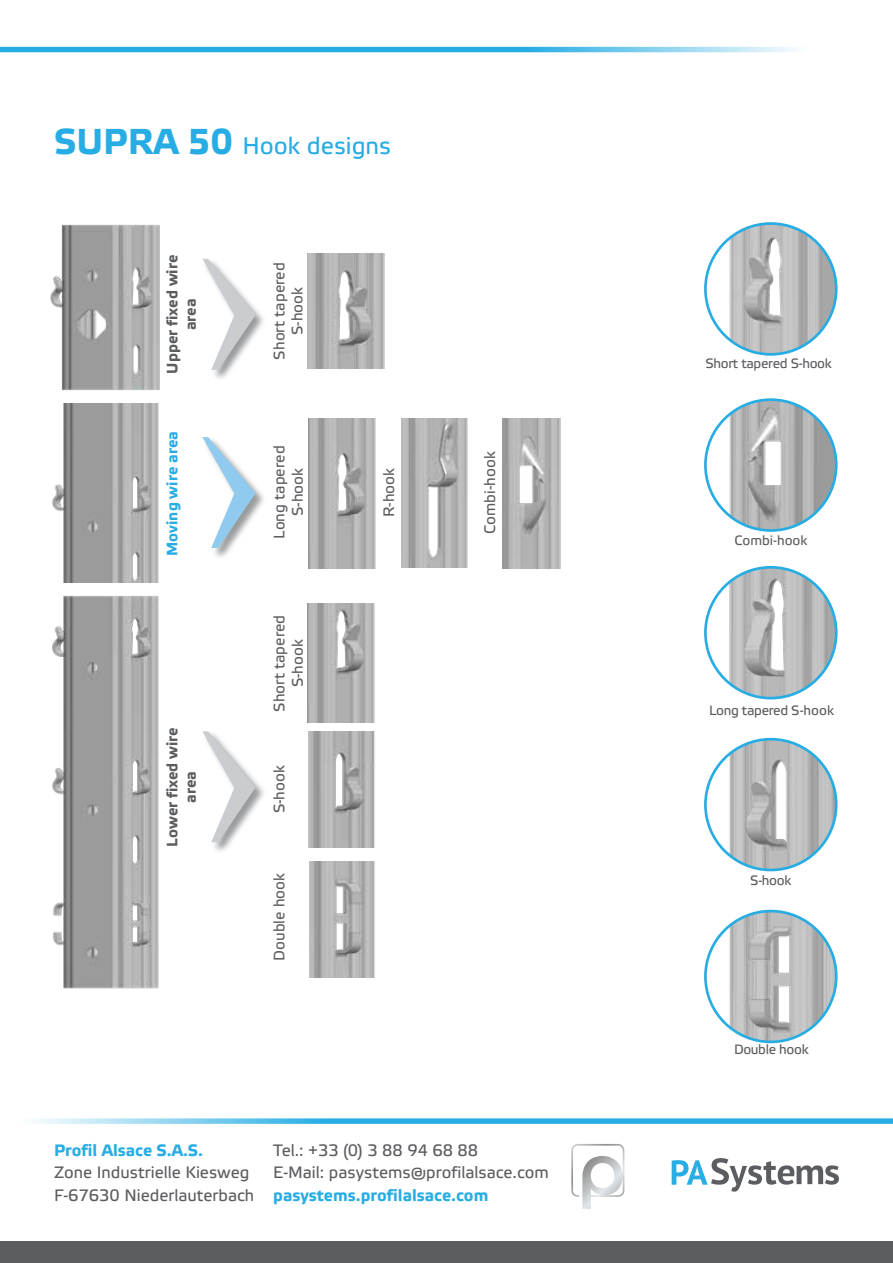
<style>
.page{position:relative;width:893px;height:1263px;background:#fff}
.page>*{position:absolute;margin:0;border:0;box-sizing:border-box;transform-origin:0 0}
.t1{font:24px "Etelka Text Pro";color:#27ade4}
.t2{font:16.5px/22.5px "Etelka Text Pro";color:#5b5d60}
.t3{font:700 16.5px "Etelka Text Pro";color:#27ade4}
.t4{font:15.15px/18.1px "Etelka Text Pro";color:#5b5d60;text-align:center}
.t5{font:700 15.15px/18.1px "Etelka Text Pro";color:#5b5d60;text-align:center}
.t6{font:700 15.15px "Etelka Text Pro";color:#27ade4}
.t7{font:13.5px "Etelka Text Pro";letter-spacing:-.025em;color:#5b5d60}
.t8{font:13.5px "Etelka Text Pro";color:#5b5d60}
.s1{font-weight:700;font-size:36px}
</style>
<div class="page">
<div style="left:0;top:1241px;width:893px;height:22px;background:#5b5d60"></div>
<svg style="left:0;top:47px;width:798px;height:5px;background:#4abae8"></svg>
<img style="left:724px;top:224px;width:111px;height:130px">
<div style="left:704px;top:222px;width:134px;height:134px;border:3px solid #27ade4;border-radius:50%"></div>
<img style="left:721px;top:739px;width:115px;height:131px">
<div style="left:704px;top:738px;width:134px;height:133px;border:3px solid #27ade4;border-radius:50%"></div>
<img style="left:723px;top:567px;width:113px;height:131px">
<div style="left:704px;top:566px;width:134px;height:133px;border:3px solid #27ade4;border-radius:50%"></div>
<svg style="left:705px;top:911px;width:131px;height:131px"></svg>
<img style="left:719px;top:911px;width:117px;height:131px">
<div style="left:704px;top:910px;width:134px;height:133px;border:3px solid #27ade4;border-radius:50%"></div>
<img style="left:723px;top:400px;width:112px;height:130px">
<div style="left:704px;top:398px;width:134px;height:134px;border:3px solid #27ade4;border-radius:50%"></div>
<div style="left:202px;top:258px;width:64px;height:123px;background:#5b5d60;opacity:.62"></div>
<svg style="left:202px;top:259px;width:54px;height:111px"></svg>
<div style="left:202px;top:730px;width:64px;height:124px;background:#5b5d60;opacity:.62"></div>
<svg style="left:202px;top:731px;width:54px;height:111px"></svg>
<div style="left:202px;top:436px;width:64px;height:123px;background:#5b5d60;opacity:.62"></div>
<svg style="left:202px;top:437px;width:54px;height:111px"></svg>
<img style="left:50px;top:224px;width:110px;height:166px">
<img style="left:52px;top:404px;width:107px;height:178px">
<img style="left:52px;top:595px;width:107px;height:394px">
<img style="left:401px;top:419px;width:67px;height:149px">
<img style="left:309px;top:419px;width:67px;height:149px">
<img style="left:503px;top:419px;width:58px;height:149px">
<img style="left:308px;top:253px;width:77px;height:116px">
<img style="left:308px;top:731px;width:67px;height:116px">
<svg style="left:33px;top:1118px;width:860px;height:6px;background:#5ac0ea"></svg>
<img style="left:308px;top:604px;width:67px;height:118px">
<img style="left:309px;top:861px;width:66px;height:116px">
<img style="left:571px;top:1144px;width:53px;height:65px">
<svg style="left:672px;top:1158px;width:167px;height:33px"></svg>
<h1 class="t1" style="left:54px;top:132px;width:339px"><span class="s1">SUPRA 50</span> Hook designs</h1>
<p class="t5" style="left:164px;top:374px;width:120px;rotate:-90deg">Upper fixed wire area</p>
<p class="t6" style="left:164px;top:556px;width:126px;rotate:-90deg">Moving wire area</p>
<p class="t5" style="left:164px;top:846px;width:121px;rotate:-90deg">Lower fixed wire area</p>
<p class="t4" style="left:271px;top:359px;width:99px;rotate:-90deg">Short tapered<br>S-hook</p>
<p class="t4" style="left:271px;top:539px;width:95px;rotate:-90deg">Long tapered<br>S-hook</p>
<p class="t4" style="left:482px;top:534px;width:84px;rotate:-90deg">Combi-hook</p>
<p class="t4" style="left:381px;top:517px;width:51px;rotate:-90deg">R-hook</p>
<p class="t4" style="left:271px;top:712px;width:99px;rotate:-90deg">Short tapered<br>S-hook</p>
<p class="t4" style="left:271px;top:813px;width:50px;rotate:-90deg">S-hook</p>
<p class="t4" style="left:271px;top:961px;width:89px;rotate:-90deg">Double hook</p>
<p class="t3" style="left:54px;top:1141px;width:151px">Profil Alsace S.A.S.</p>
<p class="t2" style="left:54px;top:1162px;width:202px">Zone Industrielle Kiesweg<br>F-67630 Niederlauterbach</p>
<p class="t2" style="left:273px;top:1140px;width:277px">Tel.: +33 (0) 3 88 94 68 88<br>E-Mail: pasystems@profilalsace.com</p>
<p class="t3" style="left:273px;top:1186px;width:217px">pasystems.profilalsace.com</p>
<p class="t7" style="left:705px;top:356px;width:128px">Short tapered S-hook</p>
<p class="t8" style="left:734px;top:533px;width:75px">Combi-hook</p>
<p class="t7" style="left:709px;top:703px;width:126px">Long tapered S-hook</p>
<p class="t7" style="left:750px;top:873px;width:43px">S-hook</p>
<p class="t7" style="left:734px;top:1042px;width:76px">Double hook</p>
</div>
